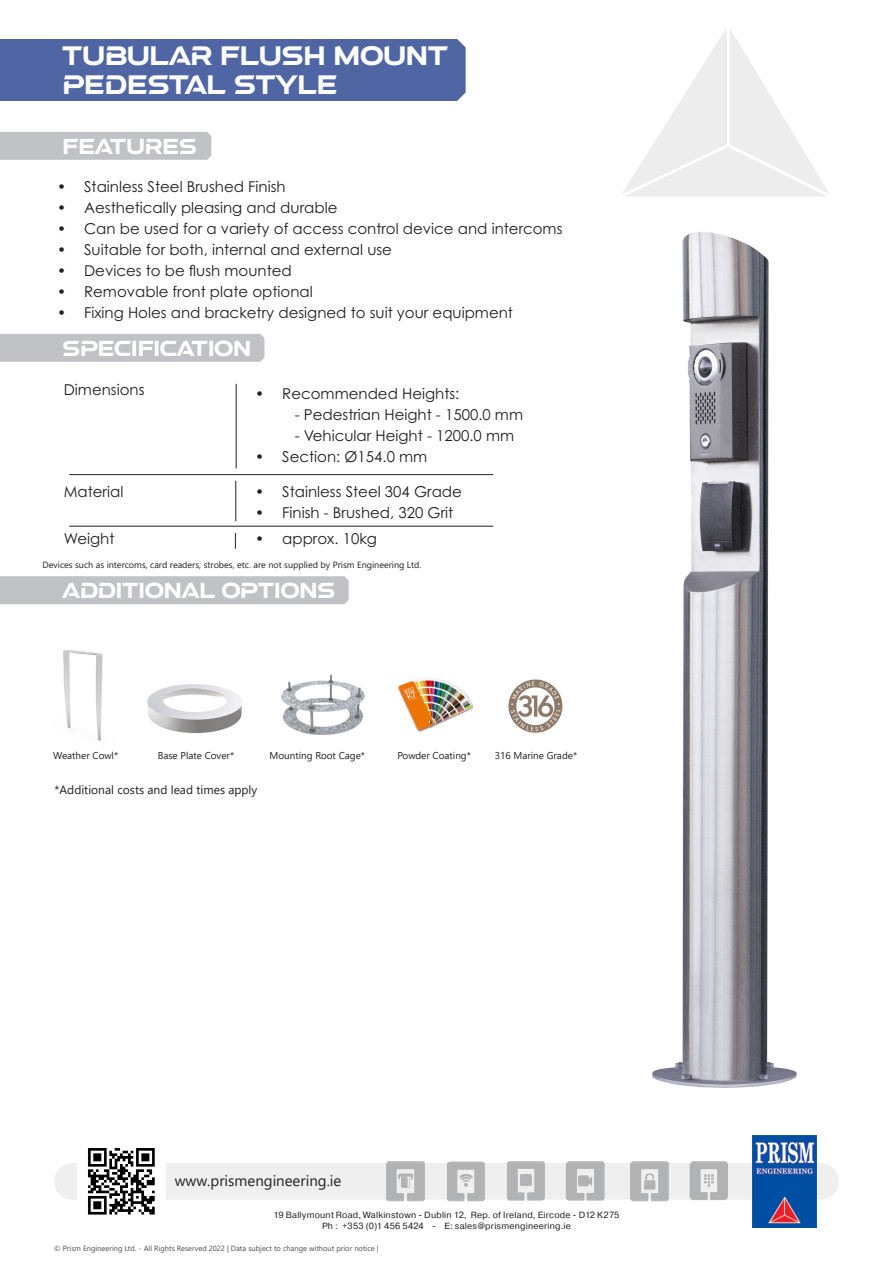
<style>
.page{position:relative;width:893px;height:1263px;background:#fff}
.page>*{position:absolute;margin:0;border:0;box-sizing:border-box;transform-origin:0 0}
.t1{font:24px "a Atmospheric";color:#fff}
.t2{font:19.5px "a Atmospheric";color:#fff}
.t3{font:15px "Century Gothic Pro";color:#231f20}
.t4{font:15px "Segoe UI";color:#231f20}
.t5{font:12px "Segoe UI";color:#231f20}
.t6{font:9.9px "Segoe UI";color:#231f20}
.t7{font:9px/10.8px "Pragmatica";letter-spacing:.025em;color:#231f20;text-align:center}
.t8{font:9px "Segoe UI";color:#231f20}
.t9{font:7.5px "Segoe UI";color:#231f20}
</style>
<div class="page">
<div style="left:54px;top:1163px;width:785px;height:36px;background:#efeff0;border-radius:18px"></div>
<img style="left:752px;top:1135px;width:64px;height:92px">
<img style="left:382px;top:1161px;width:352px;height:41px">
<img style="left:78px;top:1148px;width:88px;height:67px">
<div style="left:0;top:39px;width:466px;height:62px;background:#5065a4"></div>
<div style="left:0;top:132px;width:211px;height:28px;background:#c1c2c5"></div>
<div style="left:0;top:334px;width:264px;height:28px;background:#c1c2c5"></div>
<hr style="left:236px;top:481px;width:1px;height:40px;background:#231f20">
<svg style="left:235px;top:533px;width:1px;height:16px"></svg>
<hr style="left:236px;top:384px;width:1px;height:84px;background:#231f20">
<hr style="left:69px;top:474px;width:424px;height:1px;background:#231f20">
<hr style="left:69px;top:526px;width:424px;height:1px;background:#231f20">
<div style="left:0;top:576px;width:349px;height:28px;background:#c1c2c5"></div>
<img style="left:398px;top:678px;width:76px;height:54px">
<img style="left:508px;top:679px;width:55px;height:54px">
<img style="left:63px;top:650px;width:40px;height:91px">
<img style="left:652px;top:231px;width:145px;height:857px">
<img style="left:281px;top:674px;width:84px;height:61px">
<img style="left:147px;top:684px;width:95px;height:49px">
<p class="t1" style="left:63px;top:46px;width:387px">TUBULAR FLUSH MOUNT</p>
<p class="t1" style="left:63px;top:74px;width:276px">PEDESTAL STYLE</p>
<p class="t2" style="left:63px;top:138px;width:136px">FEATURES</p>
<p class="t3" style="left:57px;top:178px;width:230px">• Stainless Steel Brushed Finish</p>
<p class="t3" style="left:57px;top:199px;width:282px">• Aesthetically pleasing and durable</p>
<p class="t3" style="left:57px;top:220px;width:507px">• Can be used for a variety of access control device and intercoms</p>
<p class="t3" style="left:57px;top:241px;width:336px">• Suitable for both, internal and external use</p>
<p class="t3" style="left:57px;top:262px;width:236px">• Devices to be flush mounted</p>
<p class="t3" style="left:57px;top:283px;width:257px">• Removable front plate optional</p>
<p class="t3" style="left:57px;top:304px;width:457px">• Fixing Holes and bracketry designed to suit your equipment</p>
<p class="t2" style="left:63px;top:340px;width:190px">SPECIFICATION</p>
<p class="t3" style="left:64px;top:380px;width:82px">Dimensions</p>
<p class="t3" style="left:255px;top:384px;width:206px">• Recommended Heights:</p>
<p class="t3" style="left:295px;top:405px;width:230px">- Pedestrian Height - 1500.0 mm</p>
<p class="t3" style="left:295px;top:426px;width:221px">- Vehicular Height - 1200.0 mm</p>
<p class="t3" style="left:255px;top:447px;width:174px">• Section: Ø154.0 mm</p>
<p class="t3" style="left:255px;top:482px;width:208px">• Stainless Steel 304 Grade</p>
<p class="t3" style="left:255px;top:503px;width:199px">• Finish - Brushed, 320 Grit</p>
<p class="t3" style="left:64px;top:482px;width:61px">Material</p>
<p class="t3" style="left:64px;top:530px;width:52px">Weight</p>
<p class="t3" style="left:255px;top:529px;width:123px">• approx. 10kg</p>
<p class="t8" style="left:43px;top:556px;width:380px">Devices such as intercoms, card readers, strobes, etc. are not supplied by Prism Engineering Ltd.</p>
<p class="t2" style="left:63px;top:582px;width:274px">ADDITIONAL OPTIONS</p>
<p class="t6" style="left:53px;top:746px;width:66px">Weather Cowl*</p>
<p class="t6" style="left:158px;top:746px;width:78px">Base Plate Cover*</p>
<p class="t6" style="left:270px;top:746px;width:97px">Mounting Root Cage*</p>
<p class="t6" style="left:397px;top:746px;width:75px">Powder Coating*</p>
<p class="t6" style="left:495px;top:746px;width:84px">316 Marine Grade*</p>
<p class="t5" style="left:55px;top:778px;width:204px">*Additional costs and lead times apply</p>
<p class="t4" style="left:175px;top:1167px;width:168px">www.prismengineering.ie</p>
<p class="t7" style="left:273px;top:1210px;width:347px">19 Ballymount Road, Walkinstown - Dublin 12, Rep. of Ireland, Eircode - D12 K275<br>Ph : +353 (0)1 456 5424 - E: sales@prismengineering.ie</p>
<p class="t9" style="left:54px;top:1241px;width:326px">© Prism Engineering Ltd. - All Rights Reserved 2022 | Data subject to change without prior notice |</p>
</div>
